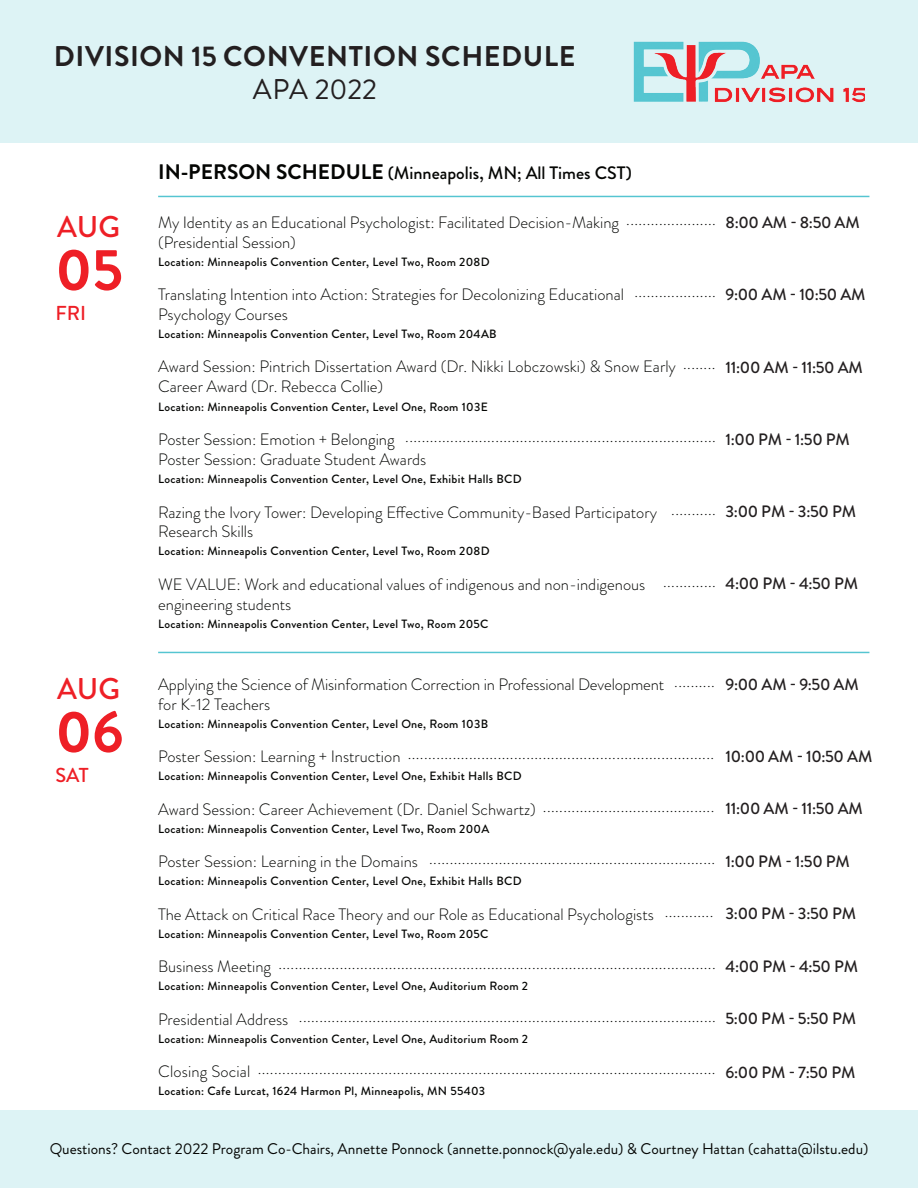
<style>
.page{position:relative;width:918px;height:1188px;background:#fff}
.page>*{position:absolute;margin:0;border:0;box-sizing:border-box;transform-origin:0 0}
.t1{font:700 58.5px "Brandon Grotesque";color:#ee1f26}
.t2{font:500 30px "Brandon Grotesque";letter-spacing:-.005em;color:#ee1f26}
.t3{font:700 28.5px "Brandon Grotesque";letter-spacing:.02em;color:#231f20}
.t4{font:28.5px "Brandon Grotesque";color:#231f20}
.t5{font:500 20.1px "Brandon Grotesque";color:#ee1f26}
.t6{font:500 18px "Brandon Grotesque";color:#040503}
.t7{font:300 16.5px/19.8px "Brandon Grotesque";color:#040503}
.t8{font:500 16.5px "Brandon Grotesque";letter-spacing:-.02em;color:#231f20}
.t9{font:15.45px "Brandon Grotesque";color:#040503}
.t10{font:500 12px "Brandon Grotesque";letter-spacing:.025em;color:#040503}
.s1{font-weight:700;font-size:21px}
</style>
<div class="page">
<div style="left:0;top:1110px;width:918px;height:78px;background:#ddf3f5"></div>
<div style="left:0;top:0;width:918px;height:143px;background:#ddf3f5"></div>
<hr style="left:158px;top:196px;width:711px;height:1px;background:#55c5d1">
<hr style="left:158px;top:652px;width:711px;height:1px;background:#55c5d1">
<img style="left:633px;top:41px;width:232px;height:62px">
<h3 class="t3" style="left:54px;top:36px;width:523px">DIVISION 15 CONVENTION SCHEDULE</h3>
<h3 class="t4" style="left:253px;top:69px;width:126px">APA 2022</h3>
<p class="t6" style="left:158px;top:161px;width:475px"><span class="s1">IN-PERSON SCHEDULE</span> (Minneapolis, MN; All Times CST)</p>
<p class="t7" style="left:158px;top:212px;width:559px">My Identity as an Educational Psychologist: Facilitated Decision-Making ...................... (Presidential Session)</p>
<p class="t10" style="left:158px;top:253px;width:333px">Location: Minneapolis Convention Center, Level Two, Room 208D</p>
<p class="t7" style="left:158px;top:285px;width:559px">Translating Intention into Action: Strategies for Decolonizing Educational ....................<br>Psychology Courses</p>
<p class="t10" style="left:158px;top:325px;width:340px">Location: Minneapolis Convention Center, Level Two, Room 204AB</p>
<p class="t7" style="left:158px;top:357px;width:559px">Award Session: Pintrich Dissertation Award (Dr. Nikki Lobczowski) &amp; Snow Early ........<br>Career Award (Dr. Rebecca Collie)</p>
<p class="t10" style="left:158px;top:398px;width:331px">Location: Minneapolis Convention Center, Level One, Room 103E</p>
<p class="t7" style="left:158px;top:425px;width:559px;line-height:22.8px">Poster Session: Emotion + Belonging ............................................................................<br>Poster Session: Graduate Student Awards</p>
<p class="t10" style="left:158px;top:471px;width:365px">Location: Minneapolis Convention Center, Level One, Exhibit Halls BCD</p>
<p class="t7" style="left:158px;top:502px;width:559px">Razing the Ivory Tower: Developing Effective Community-Based Participatory ...........<br>Research Skills</p>
<p class="t10" style="left:158px;top:543px;width:333px">Location: Minneapolis Convention Center, Level Two, Room 208D</p>
<p class="t7" style="left:158px;top:574px;width:559px">WE VALUE: Work and educational values of indigenous and non-indigenous ............. engineering students</p>
<p class="t10" style="left:158px;top:615px;width:332px">Location: Minneapolis Convention Center, Level Two, Room 205C</p>
<h2 class="t2" style="left:57px;top:206px;width:64px">AUG</h2>
<p class="t8" style="left:726px;top:211px;width:136px">8:00 AM - 8:50 AM</p>
<h1 class="t1" style="left:56px;top:229px;width:69px">05</h1>
<p class="t5" style="left:56px;top:299px;width:32px">FRI</p>
<p class="t8" style="left:726px;top:283px;width:142px">9:00 AM - 10:50 AM</p>
<p class="t8" style="left:726px;top:356px;width:139px">11:00 AM - 11:50 AM</p>
<p class="t8" style="left:726px;top:428px;width:126px">1:00 PM - 1:50 PM</p>
<p class="t8" style="left:726px;top:500px;width:132px">3:00 PM - 3:50 PM</p>
<p class="t8" style="left:726px;top:572px;width:134px">4:00 PM - 4:50 PM</p>
<h2 class="t2" style="left:57px;top:668px;width:64px">AUG</h2>
<h1 class="t1" style="left:56px;top:691px;width:70px">06</h1>
<p class="t5" style="left:56px;top:761px;width:35px">SAT</p>
<p class="t7" style="left:158px;top:674px;width:558px">Applying the Science of Misinformation Correction in Professional Development .......... for K-12 Teachers</p>
<p class="t10" style="left:158px;top:715px;width:331px">Location: Minneapolis Convention Center, Level One, Room 103B</p>
<p class="t7" style="left:158px;top:744px;width:558px">Poster Session: Learning + Instruction ...........................................................................</p>
<p class="t10" style="left:158px;top:768px;width:365px">Location: Minneapolis Convention Center, Level One, Exhibit Halls BCD</p>
<p class="t7" style="left:158px;top:799px;width:558px">Award Session: Career Achievement (Dr. Daniel Schwartz) ..........................................</p>
<p class="t10" style="left:158px;top:820px;width:333px">Location: Minneapolis Convention Center, Level Two, Room 200A</p>
<p class="t7" style="left:158px;top:849px;width:559px">Poster Session: Learning in the Domains ......................................................................</p>
<p class="t10" style="left:158px;top:873px;width:365px">Location: Minneapolis Convention Center, Level One, Exhibit Halls BCD</p>
<p class="t7" style="left:158px;top:904px;width:557px">The Attack on Critical Race Theory and our Role as Educational Psychologists ............</p>
<p class="t10" style="left:158px;top:925px;width:332px">Location: Minneapolis Convention Center, Level Two, Room 205C</p>
<p class="t7" style="left:158px;top:954px;width:559px">Business Meeting ...........................................................................................................</p>
<p class="t10" style="left:158px;top:978px;width:371px">Location: Minneapolis Convention Center, Level One, Auditorium Room 2</p>
<p class="t7" style="left:158px;top:1006px;width:559px">Presidential Address ......................................................................................................</p>
<p class="t10" style="left:158px;top:1030px;width:371px">Location: Minneapolis Convention Center, Level One, Auditorium Room 2</p>
<p class="t7" style="left:158px;top:1059px;width:559px">Closing Social ................................................................................................................</p>
<p class="t10" style="left:158px;top:1083px;width:329px">Location: Cafe Lurcat, 1624 Harmon Pl, Minneapolis, MN 55403</p>
<p class="t8" style="left:726px;top:673px;width:135px">9:00 AM - 9:50 AM</p>
<p class="t8" style="left:726px;top:745px;width:148px">10:00 AM - 10:50 AM</p>
<p class="t8" style="left:726px;top:797px;width:139px">11:00 AM - 11:50 AM</p>
<p class="t8" style="left:726px;top:850px;width:126px">1:00 PM - 1:50 PM</p>
<p class="t8" style="left:726px;top:902px;width:132px">3:00 PM - 3:50 PM</p>
<p class="t8" style="left:726px;top:955px;width:134px">4:00 PM - 4:50 PM</p>
<p class="t8" style="left:726px;top:1007px;width:132px">5:00 PM - 5:50 PM</p>
<p class="t8" style="left:726px;top:1061px;width:131px">6:00 PM - 7:50 PM</p>
<p class="t9" style="left:50px;top:1138px;width:820px">Questions? Contact 2022 Program Co-Chairs, Annette Ponnock (annette.ponnock@yale.edu) &amp; Courtney Hattan (cahatta@ilstu.edu)</p>
</div>
